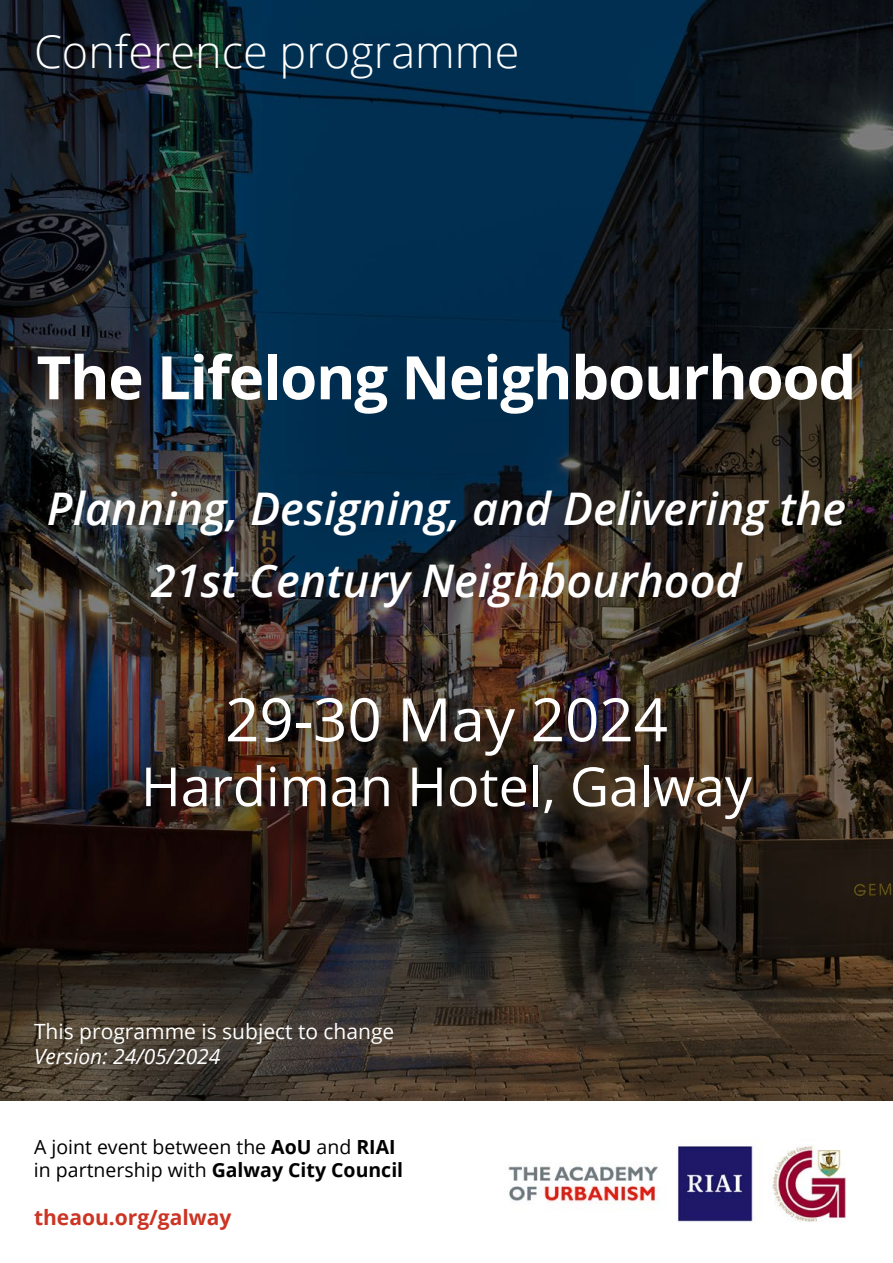
<style>
.page{position:relative;width:893px;height:1263px;background:#fff}
.page>*{position:absolute;margin:0;border:0;box-sizing:border-box;transform-origin:0 0}
.t1{font:700 60px "Open Sans";letter-spacing:-.02em;color:#fff}
.t2{font:60px "Open Sans";color:#fff}
.t3{font:54px "Open Sans";color:#fff}
.t4{font:italic 600 45px/72px "Open Sans";color:#fff;text-align:center}
.t5{font:300 45px "Open Sans";color:#fff}
.t6{font:21px "Open Sans";color:#fff}
.t7{font:italic 21px "Open Sans";color:#fff}
.t8{font:700 21px "Open Sans";color:#cc3424}
.t9{font:19.5px/23.4px "Open Sans";color:#000}
.s1{font-weight:700}
</style>
<div class="page">
<img style="left:508px;top:1145px;width:338px;height:77px">
<img style="left:0;top:0;width:893px;height:1101px">
<h3 class="t5" style="left:34px;top:21px;width:487px">Conference programme</h3>
<h1 class="t1" style="left:37px;top:335px;width:821px">The Lifelong Neighbourhood</h1>
<h3 class="t4" style="left:47px;top:472px;width:801px">Planning, Designing, and Delivering the<br>21st Century Neighbourhood</h3>
<h1 class="t2" style="left:225px;top:678px;width:444px">29-30 May 2024</h1>
<h2 class="t3" style="left:141px;top:749px;width:613px">Hardiman Hotel, Galway</h2>
<p class="t6" style="left:34px;top:1017px;width:362px">This programme is subject to change</p>
<p class="t7" style="left:34px;top:1042px;width:188px">Version: 24/05/2024</p>
<p class="t9" style="left:34px;top:1134px;width:371px">A joint event between the <span class="s1">AoU</span> and <span class="s1">RIAI </span>in partnership with <span class="s1">Galway City Council</span></p>
<p class="t8" style="left:34px;top:1202px;width:199px">theaou.org/galway</p>
</div>
